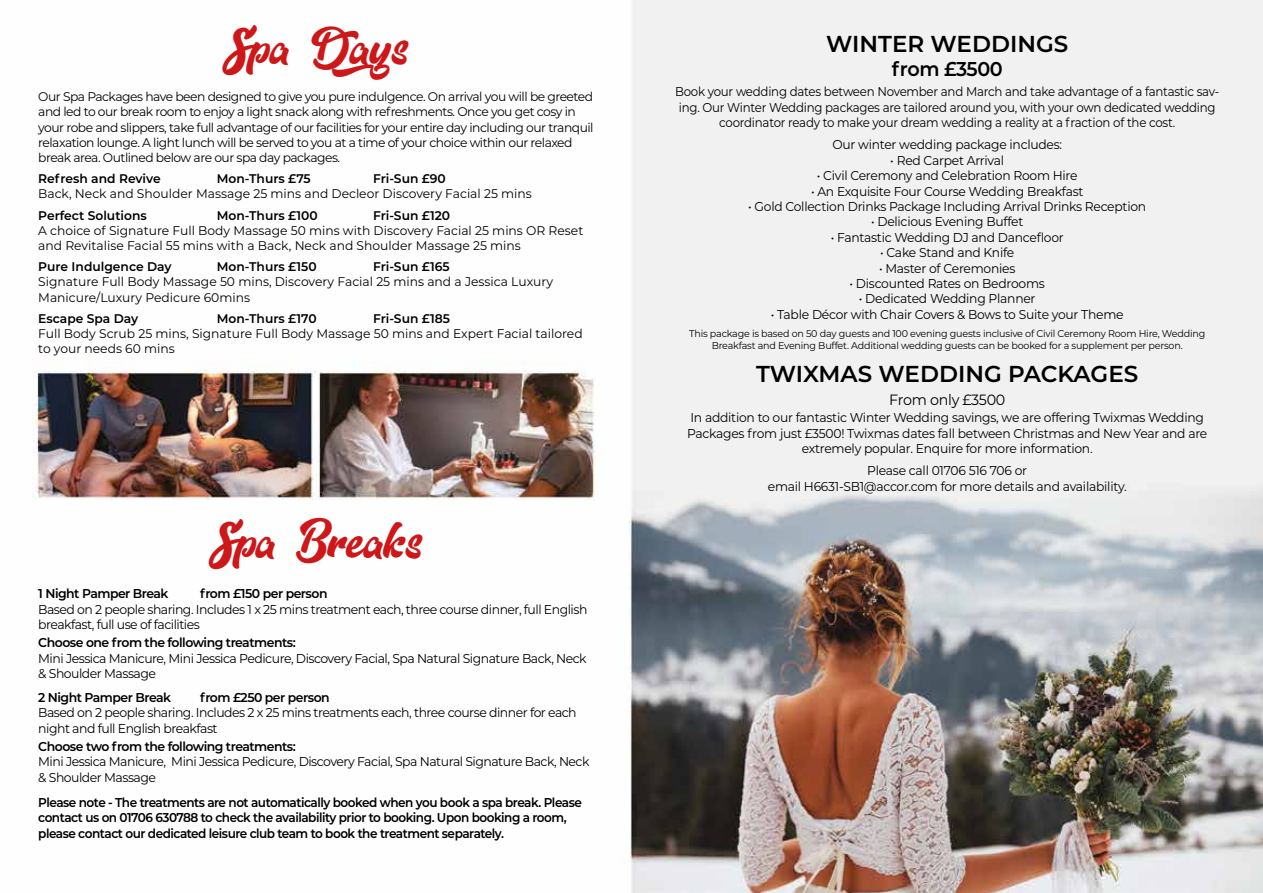
<style>
.page{position:relative;width:1263px;height:893px;background:#fff}
.page>*{position:absolute;margin:0;border:0;box-sizing:border-box;transform-origin:0 0}
.t1{font:44.7px "Dopestyle";color:#cd1719}
.t2{font:600 22.95px "Montserrat";color:#000}
.t3{font:600 19.95px "Montserrat";letter-spacing:-.02em;color:#000;scale:.96 1}
.t4{font:14.85px "Montserrat";letter-spacing:-.02em;color:#000;scale:.96 1}
.t5{font:12.9px/15.5px "Montserrat";letter-spacing:-.02em;color:#000;text-align:center;scale:.96 1}
.t6{font:12.9px/15.5px "Montserrat";letter-spacing:-.04em;color:#000}
.t7{font:600 12.9px/15.5px "Montserrat";letter-spacing:-.04em;color:#000;scale:.94 1}
.t8{font:12.9px/15.5px "Montserrat";letter-spacing:-.02em;color:#000;text-align:center;scale:.92 1}
.t9{font:600 12.9px "Montserrat";letter-spacing:-.04em;color:#000}
.t10{font:12.6px/15px "Montserrat";letter-spacing:-.015em;color:#000}
.t11{font:12.6px/15px "Montserrat";letter-spacing:-.04em;color:#000}
.t12{font:600 12.6px "Montserrat";color:#000}
.t13{font:9.9px/12px "Montserrat";letter-spacing:-.02em;color:#000;text-align:center}
</style>
<div class="page">
<img style="left:33px;top:0;width:1230px;height:893px">
<h1 class="t1" style="left:222px;top:14px;width:208px">Spa Days</h1>
<p class="t11" style="left:38px;top:89px;width:557px">Our Spa Packages have been designed to give you pure indulgence. On arrival you will be greeted and led to our break room to enjoy a light snack along with refreshments. Once you get cosy in your robe and slippers, take full advantage of our facilities for your entire day including our tranquil relaxation lounge. A light lunch will be served to you at a time of your choice within our relaxed break area. Outlined below are our spa day packages.</p>
<p class="t12" style="left:38px;top:170px;width:124px">Refresh and Revive</p>
<p class="t12" style="left:217px;top:170px;width:95px">Mon-Thurs £75</p>
<p class="t12" style="left:373px;top:170px;width:74px">Fri-Sun £90</p>
<p class="t10" style="left:38px;top:186px;width:495px">Back, Neck and Shoulder Massage 25 mins and Decleor Discovery Facial 25 mins</p>
<p class="t12" style="left:38px;top:206px;width:110px">Perfect Solutions</p>
<p class="t12" style="left:217px;top:206px;width:102px">Mon-Thurs £100</p>
<p class="t12" style="left:373px;top:206px;width:79px">Fri-Sun £120</p>
<p class="t10" style="left:38px;top:222px;width:547px">A choice of Signature Full Body Massage 50 mins with Discovery Facial 25 mins OR Reset and Revitalise Facial 55 mins with a Back, Neck and Shoulder Massage 25 mins</p>
<p class="t12" style="left:38px;top:258px;width:135px">Pure Indulgence Day</p>
<p class="t12" style="left:217px;top:258px;width:101px">Mon-Thurs £150</p>
<p class="t12" style="left:373px;top:258px;width:78px">Fri-Sun £165</p>
<p class="t10" style="left:38px;top:274px;width:516px">Signature Full Body Massage 50 mins, Discovery Facial 25 mins and a Jessica Luxury<br>Manicure/Luxury Pedicure 60mins</p>
<p class="t12" style="left:38px;top:310px;width:102px">Escape Spa Day</p>
<p class="t12" style="left:217px;top:310px;width:101px">Mon-Thurs £170</p>
<p class="t12" style="left:373px;top:310px;width:78px">Fri-Sun £185</p>
<p class="t10" style="left:38px;top:326px;width:546px">Full Body Scrub 25 mins, Signature Full Body Massage 50 mins and Expert Facial tailored to your needs 60 mins</p>
<h1 class="t1" style="left:208px;top:507px;width:216px">Spa Breaks</h1>
<p class="t9" style="left:38px;top:584px;width:132px">1 Night Pamper Break</p>
<p class="t9" style="left:200px;top:584px;width:129px">from £150 per person</p>
<p class="t6" style="left:38px;top:601px;width:551px">Based on 2 people sharing. Includes 1 x 25 mins treatment each, three course dinner, full English breakfast, full use of facilities</p>
<p class="t9" style="left:38px;top:633px;width:259px">Choose one from the following treatments:</p>
<p class="t6" style="left:38px;top:650px;width:550px">Mini Jessica Manicure, Mini Jessica Pedicure, Discovery Facial, Spa Natural Signature Back, Neck &amp; Shoulder Massage</p>
<p class="t9" style="left:38px;top:688px;width:134px">2 Night Pamper Break</p>
<p class="t9" style="left:200px;top:688px;width:131px">from £250 per person</p>
<p class="t6" style="left:38px;top:705px;width:540px">Based on 2 people sharing. Includes 2 x 25 mins treatments each, three course dinner for each night and full English breakfast</p>
<p class="t9" style="left:38px;top:737px;width:259px">Choose two from the following treatments:</p>
<p class="t6" style="left:38px;top:754px;width:553px">Mini Jessica Manicure, Mini Jessica Pedicure, Discovery Facial, Spa Natural Signature Back, Neck &amp; Shoulder Massage</p>
<p class="t7" style="left:38px;top:794px;width:580px">Please note - The treatments are not automatically booked when you book a spa break. Please contact us on 01706 630788 to check the availability prior to booking. Upon booking a room, please contact our dedicated leisure club team to book the treatment separately.</p>
<h2 class="t2" style="left:826px;top:28px;width:244px">WINTER WEDDINGS</h2>
<h3 class="t3" style="left:892px;top:55px;width:117px">from £3500</h3>
<p class="t8" style="left:675px;top:84px;width:593px">Book your wedding dates between November and March and take advantage of a fantastic sav&shy;ing. Our Winter Wedding packages are tailored around you, with your own dedicated wedding coordinator ready to make your dream wedding a reality at a fraction of the cost.</p>
<p class="t5" style="left:832px;top:137px;width:241px">Our winter wedding package includes:</p>
<p class="t5" style="left:890px;top:152px;width:120px">• Red Carpet Arrival</p>
<p class="t5" style="left:817px;top:167px;width:273px">• Civil Ceremony and Celebration Room Hire</p>
<p class="t5" style="left:811px;top:183px;width:285px">• An Exquisite Four Course Wedding Breakfast</p>
<p class="t5" style="left:748px;top:198px;width:416px">• Gold Collection Drinks Package Including Arrival Drinks Reception</p>
<p class="t5" style="left:871px;top:214px;width:160px">• Delicious Evening Buffet</p>
<p class="t5" style="left:831px;top:229px;width:244px">• Fantastic Wedding DJ and Dancefloor</p>
<p class="t5" style="left:880px;top:244px;width:141px">• Cake Stand and Knife</p>
<p class="t5" style="left:879px;top:260px;width:144px">• Master of Ceremonies</p>
<p class="t5" style="left:849px;top:275px;width:205px">• Discounted Rates on Bedrooms</p>
<p class="t5" style="left:859px;top:291px;width:186px">• Dedicated Wedding Planner</p>
<p class="t5" style="left:771px;top:306px;width:369px">• Table Décor with Chair Covers &amp; Bows to Suite your Theme</p>
<p class="t13" style="left:689px;top:328px;width:518px">This package is based on 50 day guests and 100 evening guests inclusive of Civil Ceremony Room Hire, Wedding<br>Breakfast and Evening Buffet. Additional wedding guests can be booked for a supplement per person.</p>
<h2 class="t2" style="left:756px;top:357px;width:384px">TWIXMAS WEDDING PACKAGES</h2>
<p class="t4" style="left:889px;top:389px;width:123px">From only £3500</p>
<p class="t5" style="left:687px;top:410px;width:543px">In addition to our fantastic Winter Wedding savings, we are offering Twixmas Wedding<br>Packages from just £3500! Twixmas dates fall between Christmas and New Year and are extremely popular. Enquire for more information.</p>
<p class="t5" style="left:768px;top:463px;width:375px">Please call 01706 516 706 or<br>email H6631-SB1@accor.com for more details and availability.</p>
</div>
